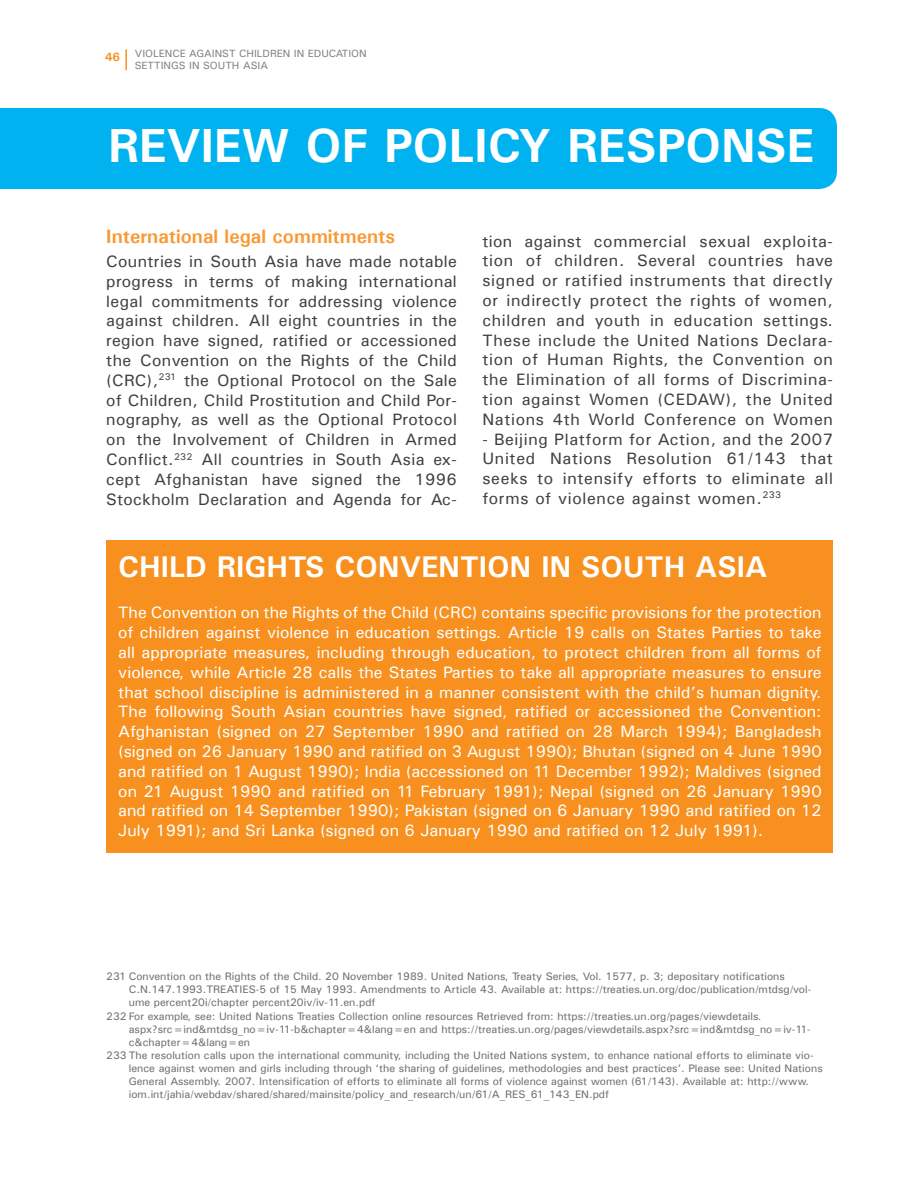
<style>
.page{position:relative;width:918px;height:1188px;background:#fff}
.page>*{position:absolute;margin:0;border:0;box-sizing:border-box;transform-origin:0 0}
.t1{font:700 48px "Univers";color:#fff}
.t2{font:700 30px "Univers";color:#fff}
.t3{font:700 19.5px "Univers";color:#f89a34}
.t4{font:16.5px/19.8px "Univers";letter-spacing:.04em;color:#414042;text-align:justify}
.t5{font:16.5px/19.8px "Univers";color:#fff;text-align:justify}
.t6{font:10.95px "Univers";color:#6d6e71}
.t7{font:10.5px "Univers";color:#808285}
.s1{font-weight:700;font-size:12px;color:#f7901e}
</style>
<div class="page">
<hr style="left:125px;top:49px;width:2px;height:21px;background:#f7901e">
<div style="left:106px;top:540px;width:727px;height:313px;background:#f7901e"></div>
<div style="left:0;top:108px;width:837px;height:81px;background:#00b3f0"></div>
<p class="t7" style="left:105px;top:47px;width:45px"><span class="s1">46</span> Violence</p>
<p class="t7" style="left:189px;top:47px;width:8px">against</p>
<p class="t7" style="left:239px;top:47px;width:22px">children</p>
<p class="t7" style="left:294px;top:47px;width:22px">in education</p>
<p class="t7" style="left:135px;top:59px;width:8px">settings</p>
<p class="t7" style="left:189px;top:59px;width:29px">in Sout</p>
<p class="t7" style="left:232px;top:59px;width:26px">h Asia</p>
<h1 class="t1" style="left:108px;top:116px;width:304px">REVIEW OF POLIC</h1>
<h1 class="t1" style="left:519px;top:116px;width:80px">Y RESPONSE</h1>
<h3 class="t3" style="left:106px;top:224px;width:290px">INTERNATIONAL LEGAL COMMITMENTS</h3>
<p class="t4" style="left:106px;top:251px;width:352px">Countries in South Asia have made notable progress in terms of making international legal commitments for addressing violence against children. All eight countries in the region have signed, ratified or accessioned the Convention on the Rights of the Child (CRC),<sup>231</sup> the Optional Protocol on the Sale of Children, Child Prostitution and Child Por&shy;nography, as well as the Optional Protocol on the Involvement of Children in Armed Conflict.<sup>232</sup> All countries in South Asia ex&shy;cept Afghanistan have signed the 1996<br>Stockholm Declaration and Agenda for Ac-</p>
<p class="t4" style="left:482px;top:231px;width:352px">tion against commercial sexual exploita&shy;tion of children. Several countries have signed or ratified instruments that directly or indirectly protect the rights of women, children and youth in education settings.<br>These include the United Nations Declara&shy;tion of H uman Rights, the Convention on the Elimination of all forms of Discrimina&shy;tion against Women (CEDAW), the United Nations 4th World Conference on Women</p>
<h3 class="t4" style="left:482px;top:429px;width:352px">- Beijing Platform for Action, and the 2007<br>United Nations Resolution 61/143 that seeks to intensify efforts to eliminate all forms of violence against women.<sup>233</sup></h3>
<h2 class="t2" style="left:118px;top:549px;width:38px">CHILD</h2>
<h2 class="t2" style="left:217px;top:549px;width:19px">RIGHTS</h2>
<h2 class="t2" style="left:335px;top:549px;width:22px">CON</h2>
<h2 class="t2" style="left:400px;top:549px;width:41px">VENTION</h2>
<h2 class="t2" style="left:541px;top:549px;width:81px">IN SOUTH</h2>
<h2 class="t2" style="left:695px;top:549px;width:40px">ASIA</h2>
<p class="t5" style="left:118px;top:603px;width:705px">The Convention on the Rights of the Child (CRC) contains specific provisions for the protection of children against violence in education settings. Article 19 calls on States Parties to take all appropriate measures, including through education, to protect children from all forms of violence, while Article 28 calls the States Parties to take all appropriate measures to ensure that school discipline is administered in a manner consistent with the child’s human dignity.<br>The following South Asian countries have signed, ratified or accessioned the Convention:<br>Afghanistan (signed on 27 September 1990 and ratified on 28 March 1994); Bangladesh (signed on 26 January 1990 and ratified on 3 August 1990); Bhutan (signed on 4 June 1990 and ratified on 1 August 1990); India (accessioned on 11 December 1992); Maldives (signed on 21 August 1990 and ratified on 11 February 1991); Nepal (signed on 26 January 1990 and ratified on 14 September 1990); Pakistan (signed on 6 January 1990 and ratified on 12<br>July 1991); and Sri Lanka (signed on 6 January 1990 and ratified on 12 July 1991).</p>
<p class="t6" style="left:106px;top:970px;width:680px">231 Convention on the Rights of the Child. 20 November 1989. United Nations, Treaty Series, Vol. 1577, p. 3; depositary notifications</p>
<p class="t6" style="left:129px;top:983px;width:684px">C.N.147.1993.TREATIES-5 of 15 May 1993. Amendments to Article 43. Available at: https://treaties.un.org/doc/publication/mtdsg/vol-</p>
<p class="t6" style="left:129px;top:996px;width:248px">ume percent20i/chapter percent20iv/iv-11.en.pdf</p>
<p class="t6" style="left:106px;top:1009px;width:657px">232 For example, see: United Nations Treaties Collection online resources Retrieved from: https://treaties.un.org/pages/viewdetails.</p>
<p class="t6" style="left:129px;top:1022px;width:684px">aspx?src=ind&amp;mtdsg_no=iv-11-b&amp;chapter=4&amp;lang=en and https://treaties.un.org/pages/viewdetails.aspx?src=ind&amp;mtdsg_no=iv-11-</p>
<p class="t6" style="left:129px;top:1035px;width:123px">c&amp;chapter=4&amp;lang=en</p>
<p class="t6" style="left:106px;top:1048px;width:709px">233 The resolution calls upon the international community, including the United Nations system, to enhance national efforts to eliminate vio-</p>
<p class="t6" style="left:129px;top:1061px;width:695px">lence against women and girls including through ‘the sharing of guidelines, methodologies and best practices’. Please see: United Nations</p>
<p class="t6" style="left:129px;top:1074px;width:682px">General Assembly. 2007. Intensification of efforts to eliminate all forms of violence against women (61/143). Available at: http://www.</p>
<p class="t6" style="left:129px;top:1087px;width:482px">iom.int/jahia/webdav/shared/shared/mainsite/policy_and_research/un/61/A_RES_61_143_EN.pdf</p>
</div>
